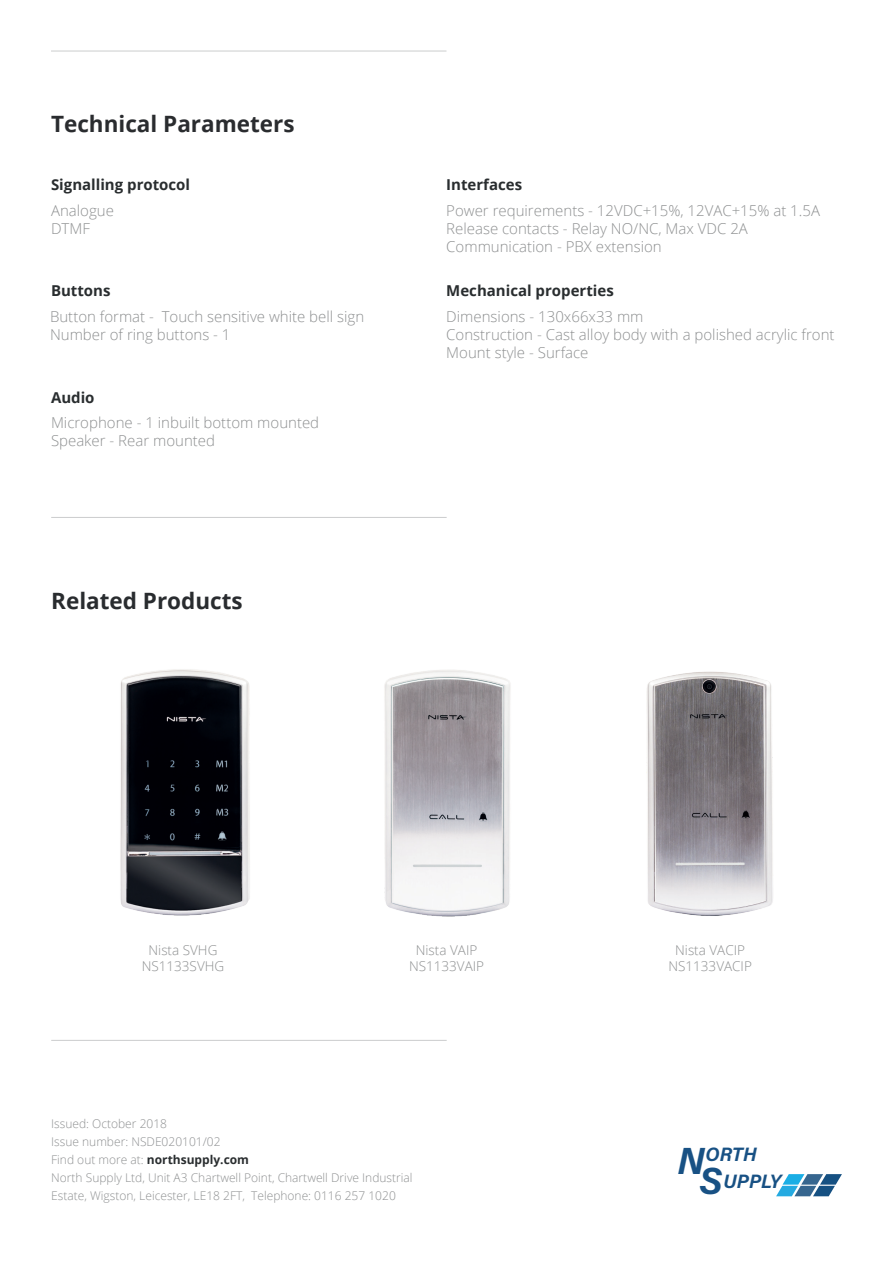
<style>
.page{position:relative;width:893px;height:1263px;background:#fff}
.page>*{position:absolute;margin:0;border:0;box-sizing:border-box;transform-origin:0 0}
.t1{font:700 22.5px "Open Sans";color:#2a2c2f}
.t2{font:700 22.5px "Open Sans";color:#292c2f}
.t3{font:italic 700 19.35px/27px "Acumin Pro";letter-spacing:-.01em;color:#185184}
.t4{font:300 15px/18px "Open Sans";color:#8e9091}
.t5{font:700 15px "Open Sans";color:#292d2f}
.t6{font:300 13.5px/16.2px "Open Sans";color:#8e9091;text-align:center}
.t7{font:300 12px/18px "Open Sans";color:#8e9091}
.s1{color:#8e9092}
.s2{font-weight:700;color:#292d2f}
.s3{font-size:37.8px}
</style>
<div class="page">
<hr style="left:51px;top:517px;width:396px;height:1px;background:#8e9092">
<img style="left:120px;top:669px;width:653px;height:248px">
<hr style="left:51px;top:1040px;width:396px;height:1px;background:#8e9092">
<svg style="left:776px;top:1174px;width:66px;height:22px"></svg>
<hr style="left:51px;top:51px;width:395px;height:1px;background:#8e9092">
<h1 class="t1" style="left:51px;top:108px;width:245px">Technical Parameters</h1>
<p class="t5" style="left:51px;top:174px;width:141px">Signalling protocol</p>
<p class="t4" style="left:51px;top:201px;width:64px">Analogue<br>DTMF</p>
<p class="t5" style="left:51px;top:280px;width:61px">Buttons</p>
<p class="t4" style="left:50px;top:307px;width:316px">Button format - Touch sensitive white bell sign<br>Number of ring buttons - 1</p>
<p class="t5" style="left:51px;top:387px;width:45px">Audio</p>
<p class="t4" style="left:51px;top:413px;width:270px">Microphone - 1 inbuilt bottom mounted<br>Speaker - Rear mounted</p>
<h1 class="t2" style="left:51px;top:585px;width:193px">Related Products</h1>
<p class="t5" style="left:446px;top:174px;width:77px">Interfaces</p>
<p class="t4" style="left:446px;top:201px;width:375px">Power requirements - 12VDC+15%, 12VAC+15% at 1.5A<br>Release contacts - Relay NO/NC, Max VDC 2A<br>Communication - PBX extension</p>
<p class="t5" style="left:446px;top:280px;width:169px">Mechanical properties</p>
<p class="t4" style="left:446px;top:307px;width:390px">Dimensions - 130x66x33 mm<br>Construction - Cast alloy body with a polished acrylic front<br>Mount style - Surface</p>
<p class="t6" style="left:142px;top:942px;width:84px">Nista SVHG<br>NS1133SVHG</p>
<p class="t6" style="left:409px;top:942px;width:77px">Nista VAIP<br>NS1133VAIP</p>
<p class="t6" style="left:668px;top:942px;width:85px">Nista VACIP<br>NS1133VACIP</p>
<p class="t7" style="left:51px;top:1114px;width:363px">Issued: October 2018<br>Issue number<span class="s1">: NSDE020101/02<br></span>Find out more at: <span class="s2">northsupply.com<br></span>North Supply Ltd, Unit A3 Chartwell Point, Chartwell Drive Industrial Estate, Wigston, Leicester, LE18 2FT, Telephone: 0116 257 1020</p>
<p class="t3" style="left:700px;top:1139px;width:83px;text-indent:-22px"><span class="s3">N</span>ORTH<br><span class="s3">S</span>UPPLY</p>
</div>
